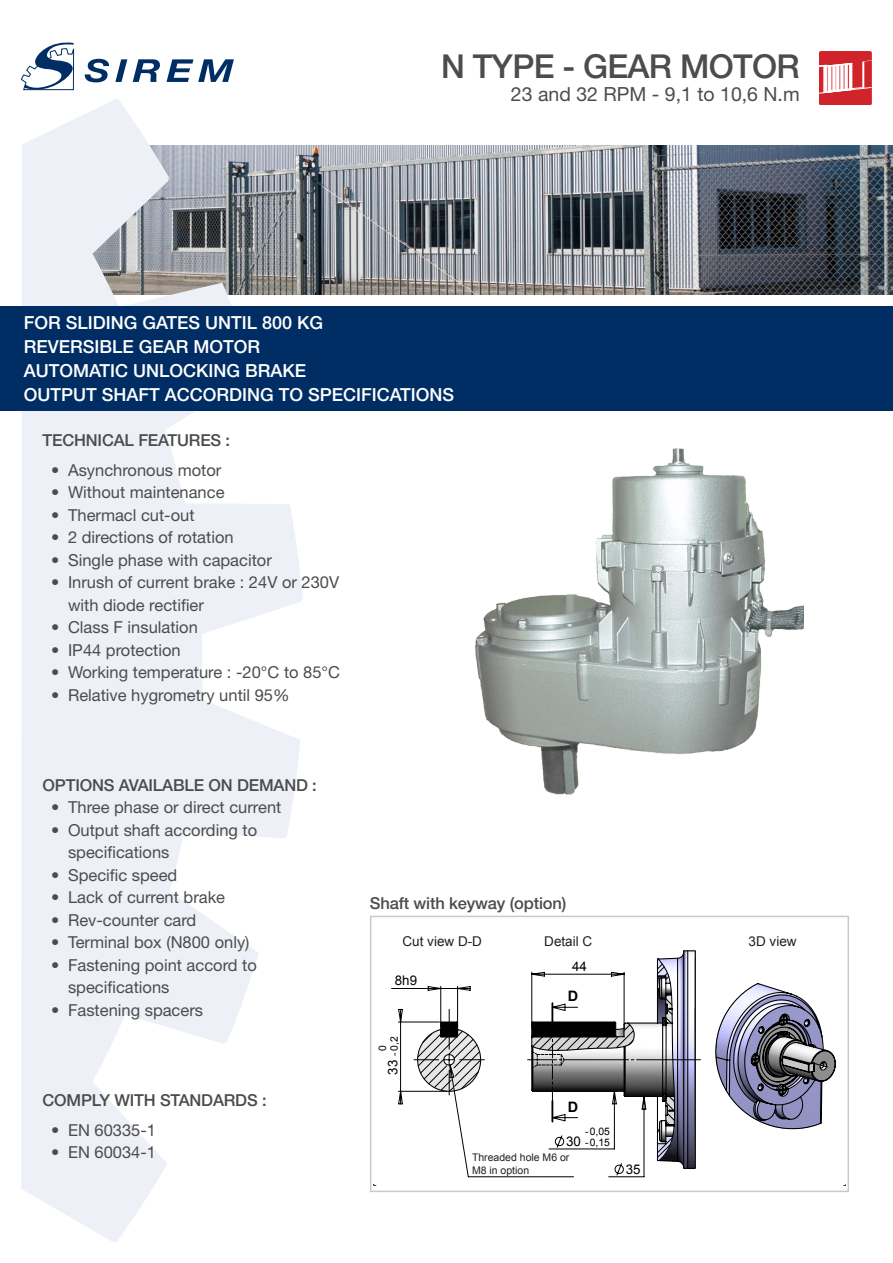
<style>
.page{position:relative;width:893px;height:1263px;background:#fff}
.page>*{position:absolute;margin:0;border:0;box-sizing:border-box;transform-origin:0 0}
.t1{font:500 33px "Helvetica Neue LT Std";letter-spacing:-.02em;color:#4b4c4d}
.t2{font:19.5px "Helvetica Neue LT Std";color:#4b4c4d}
.t3{font:500 18px "Helvetica Neue LT Std";color:#fff}
.t4{font:16.5px/22.5px "Helvetica Neue LT Std";color:#4b4c4d}
.t5{font:500 16.5px "Helvetica Neue LT Std";letter-spacing:-.01em;color:#4b4c4d}
.t6{font:700 14.4px "Arial";color:#000}
.t7{font:13.5px "Arial";color:#231f20}
.t8{font:13.35px "Arial";color:#000}
.t9{font:italic 11.55px/12.9px "Arial";color:#000}
.t10{font:10.5px/12.6px "Arial";color:#231f20}
.t11{font:10.35px/11.4px "Arial";color:#000}
.s1{font-size:10.35px}
.s2{font-size:13.35px}
</style>
<div class="page">
<svg style="left:21px;top:42px;width:53px;height:48px"></svg>
<svg style="left:85px;top:59px;width:24px;height:23px"></svg>
<svg style="left:115px;top:59px;width:12px;height:23px"></svg>
<svg style="left:133px;top:59px;width:27px;height:23px"></svg>
<svg style="left:167px;top:59px;width:67px;height:23px"></svg>
<img style="left:303px;top:146px;width:590px;height:148px">
<svg style="left:21px;top:98px;width:282px;height:1144px;fill:#eef0f8"></svg>
<div style="left:819px;top:51px;width:53px;height:54px;background:#d1232a;border-radius:2px"></div>
<svg style="left:819px;top:60px;width:53px;height:34px"></svg>
<div style="left:0;top:306px;width:893px;height:104px;background:#002e64"></div>
<img style="left:475px;top:448px;width:329px;height:347px">
<hr style="left:892px;top:923px;width:1px;height:262px;background:#00f">
<hr style="left:770px;top:1250px;width:75px;height:1px;background:#00f">
<hr style="left:374px;top:1262px;width:471px;height:1px;background:#00f">
<hr style="left:382px;top:923px;width:455px;height:1px;background:#000">
<hr style="left:374px;top:933px;width:1px;height:239px;background:#000">
<hr style="left:382px;top:1187px;width:455px;height:1px;background:#000">
<hr style="left:853px;top:933px;width:1px;height:239px;background:#000">
<svg style="left:391px;top:923px;width:446px;height:254px"></svg>
<div style="left:370px;top:916px;width:479px;height:276px;border:2px solid #939598"></div>
<div style="left:394px;top:927px;width:97px;height:29px;background:#fff"></div>
<div style="left:527px;top:927px;width:82px;height:29px;background:#fff"></div>
<div style="left:731px;top:927px;width:83px;height:29px;background:#fff"></div>
<div style="left:472px;top:1151px;width:104px;height:25px;background:#fff"></div>
<p class="t1" style="left:441px;top:47px;width:360px">N TYPE - GEAR MOTOR</p>
<p class="t2" style="left:511px;top:82px;width:290px">23 and 32 RPM - 9,1 to 10,6 N.m</p>
<p class="t3" style="left:24px;top:312px;width:301px">FOR SLIDING GATES UNTIL 800 KG</p>
<p class="t3" style="left:24px;top:336px;width:238px">REVERSIBLE GEAR MOTOR</p>
<p class="t3" style="left:24px;top:360px;width:284px">AUTOMATIC UNLOCKING BRAKE</p>
<p class="t3" style="left:24px;top:384px;width:432px">OUTPUT SHAFT ACCORDING TO SPECIFICATIONS</p>
<p class="t5" style="left:43px;top:430px;width:189px">TECHNICAL FEATURES :</p>
<p class="t4" style="left:51px;top:458px;width:172px">• Asynchronous motor</p>
<p class="t4" style="left:51px;top:481px;width:175px">• Without maintenance</p>
<p class="t4" style="left:51px;top:503px;width:145px">• Thermacl cut-out</p>
<p class="t4" style="left:51px;top:526px;width:184px">• 2 directions of rotation</p>
<p class="t4" style="left:51px;top:548px;width:222px">• Single phase with capacitor</p>
<p class="t4" style="left:68px;top:571px;width:273px;text-indent:-17px">• Inrush of current brake : 24V or 230V with diode rectifier</p>
<p class="t4" style="left:51px;top:616px;width:148px">• Class F insulation</p>
<p class="t4" style="left:51px;top:638px;width:131px">• IP44 protection</p>
<p class="t4" style="left:51px;top:661px;width:291px">• Working temperature : -20°C to 85°C</p>
<p class="t4" style="left:51px;top:683px;width:240px">• Relative hygrometry until 95%</p>
<p class="t5" style="left:43px;top:775px;width:276px">OPTIONS AVAILABLE ON DEMAND :</p>
<p class="t4" style="left:51px;top:796px;width:232px">• Three phase or direct current</p>
<p class="t4" style="left:68px;top:818px;width:191px;text-indent:-17px">• Output shaft according to specifications</p>
<p class="t4" style="left:51px;top:863px;width:128px">• Specific speed</p>
<p class="t4" style="left:51px;top:886px;width:176px">• Lack of current brake</p>
<p class="t4" style="left:51px;top:908px;width:147px">• Rev-counter card</p>
<p class="t4" style="left:51px;top:931px;width:200px">• Terminal box (N800 only)</p>
<p class="t4" style="left:68px;top:953px;width:190px;text-indent:-17px">• Fastening point accord to specifications</p>
<p class="t4" style="left:51px;top:998px;width:154px">• Fastening spacers</p>
<p class="t5" style="left:43px;top:1090px;width:226px">COMPLY WITH STANDARDS :</p>
<p class="t4" style="left:51px;top:1118px;width:107px">• EN 60335-1</p>
<p class="t4" style="left:51px;top:1141px;width:107px">• EN 60034-1</p>
<p class="t5" style="left:370px;top:893px;width:198px">Shaft with keyway (option)</p>
<p class="t7" style="left:402px;top:933px;width:81px">Cut view D-D</p>
<p class="t7" style="left:544px;top:933px;width:50px">Detail C</p>
<p class="t7" style="left:749px;top:933px;width:50px">3D view</p>
<p class="t6" style="left:547px;top:924px;width:55px">Détail C</p>
<p class="t6" style="left:753px;top:926px;width:50px">Vue 3D</p>
<p class="t6" style="left:402px;top:931px;width:82px">COUPE D-D</p>
<p class="t8" style="left:395px;top:972px;width:24px">8h9</p>
<p class="t11" style="left:377px;top:1051px;width:16px;rotate:-90deg">0<br>0,2</p>
<p class="t8" style="left:384px;top:1075px;width:24px;rotate:-90deg">33 <span class="s1">-</span></p>
<p class="t8" style="left:572px;top:958px;width:16px">44</p>
<p class="t6" style="left:568px;top:987px;width:12px">D</p>
<p class="t6" style="left:568px;top:1097px;width:12px">D</p>
<p class="t11" style="left:585px;top:1125px;width:26px">-0,05</p>
<p class="t11" style="left:566px;top:1137px;width:45px"><span class="s2">30</span> -0,15</p>
<p class="t9" style="left:472px;top:1151px;width:108px">Troutaraudé<br>M6ouM8enoption</p>
<p class="t10" style="left:472px;top:1151px;width:99px">Threaded hole M6 or<br>M8 in option</p>
<p class="t8" style="left:626px;top:1160px;width:16px">35</p>
</div>
